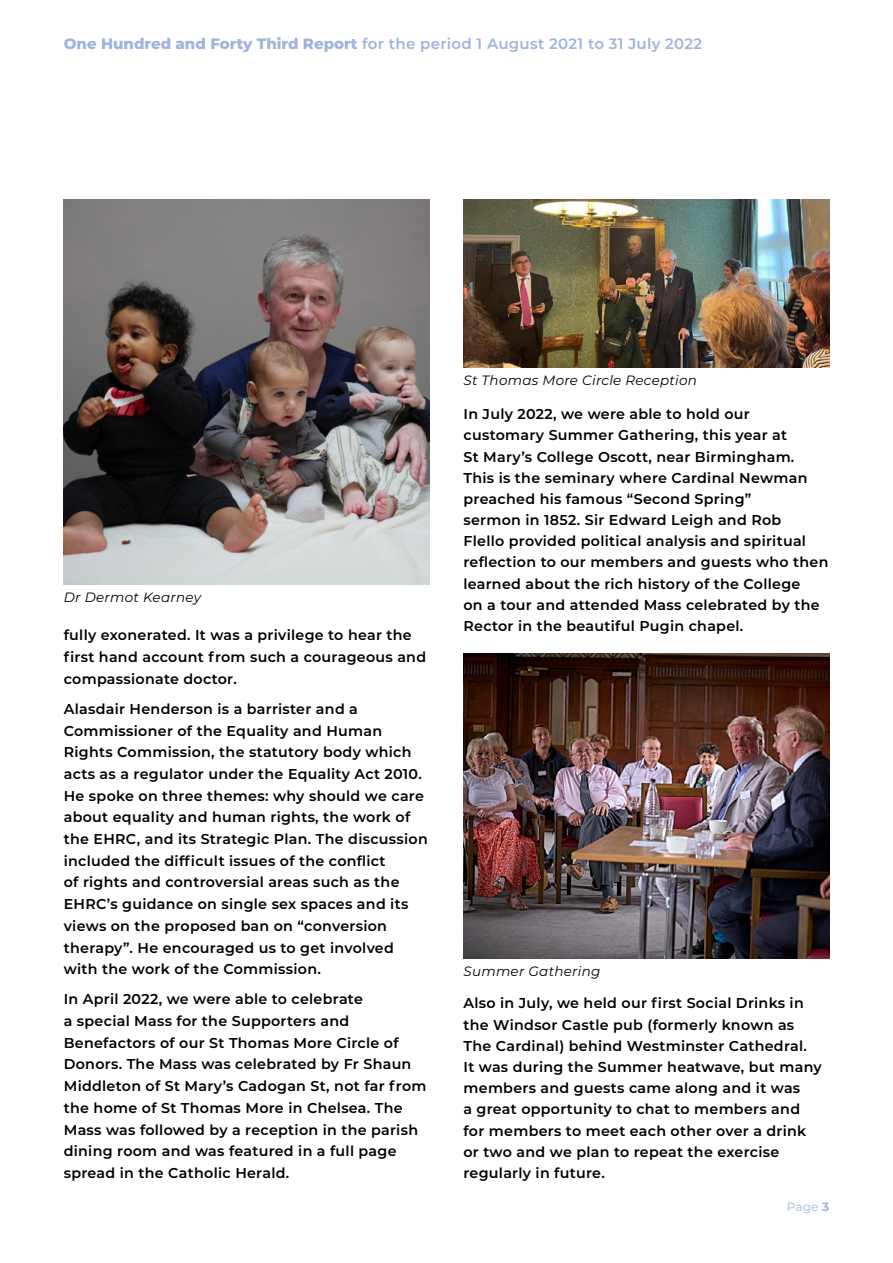
<style>
.page{position:relative;width:893px;height:1263px;background:#fff}
.page>*{position:absolute;margin:0;border:0;box-sizing:border-box;transform-origin:0 0}
.t1{font:600 15px "Montserrat";letter-spacing:.02em;color:#9fb3dd}
.t2{font:600 14.25px/21.8px "Montserrat";letter-spacing:.02em;color:#000}
.t3{font:italic 13.5px "Montserrat";letter-spacing:.02em;color:#000}
.t4{font:12px "Montserrat";color:#9fb3dd}
.s1{font-weight:800}
.s2{font-weight:700}
</style>
<div class="page">
<img style="left:463px;top:653px;width:366px;height:306px">
<img style="left:64px;top:200px;width:365px;height:385px">
<img style="left:463px;top:200px;width:366px;height:168px">
<p class="t1" style="left:64px;top:33px;width:640px"><span class="s1">One Hundred and Forty Third Report</span> for the period 1 August 2021 to 31 July 2022</p>
<p class="t3" style="left:64px;top:588px;width:139px">Dr Dermot Kearney</p>
<p class="t2" style="left:64px;top:624px;width:364px">fully exonerated. It was a privilege to hear the first hand account from such a courageous and compassionate doctor.</p>
<p class="t2" style="left:64px;top:697px;width:366px">Alasdair Henderson is a barrister and a Commissioner of the Equality and Human Rights Commission, the statutory body which acts as a regulator under the Equality Act 2010.<br>He spoke on three themes: why should we care about equality and human rights, the work of the EHRC, and its Strategic Plan. The discussion included the difficult issues of the conflict<br>of rights and controversial areas such as the EHRC’s guidance on single sex spaces and its views on the proposed ban on “conversion therapy”. He encouraged us to get involved with the work of the Commission.</p>
<p class="t2" style="left:64px;top:988px;width:364px">In April 2022, we were able to celebrate<br>a special Mass for the Supporters and Benefactors of our St Thomas More Circle of Donors. The Mass was celebrated by Fr Shaun Middleton of St Mary’s Cadogan St, not far from the home of St Thomas More in Chelsea. The Mass was followed by a reception in the parish dining room and was featured in a full page spread in the Catholic Herald.</p>
<p class="t3" style="left:463px;top:371px;width:235px">St Thomas More Circle Reception</p>
<p class="t2" style="left:463px;top:403px;width:367px;line-height:21.1px">In July 2022, we were able to hold our customary Summer Gathering, this year at<br>St Mary’s College Oscott, near Birmingham.<br>This is the seminary where Cardinal Newman preached his famous “Second Spring”<br>sermon in 1852. Sir Edward Leigh and Rob<br>Flello provided political analysis and spiritual reflection to our members and guests who then learned about the rich history of the College<br>on a tour and attended Mass celebrated by the Rector in the beautiful Pugin chapel.</p>
<p class="t3" style="left:463px;top:962px;width:138px">Summer Gathering</p>
<p class="t2" style="left:463px;top:992px;width:360px;line-height:21.1px">Also in July, we held our first Social Drinks in the Windsor Castle pub (formerly known as The Cardinal) behind Westminster Cathedral.<br>It was during the Summer heatwave, but many members and guests came along and it was<br>a great opportunity to chat to members and for members to meet each other over a drink or two and we plan to repeat the exercise regularly in future.</p>
<p class="t4" style="left:787px;top:1198px;width:44px">Page <span class="s2">3</span></p>
</div>
